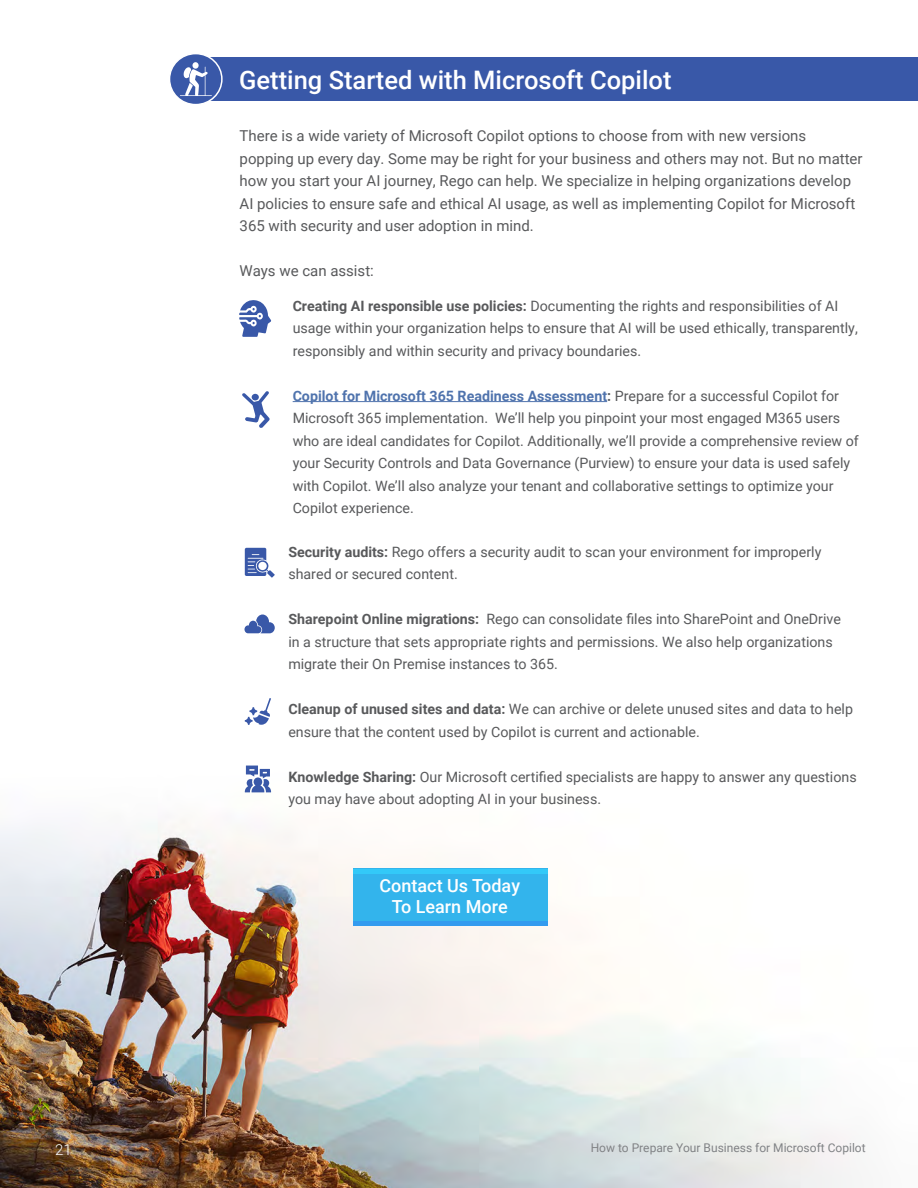
<style>
.page{position:relative;width:918px;height:1188px;background:#fff}
.page>*{position:absolute;margin:0;border:0;box-sizing:border-box;transform-origin:0 0}
.t1{font:500 25.5px "Roboto";color:#fff}
.t2{font:500 18px/21px "Roboto";color:#fff;text-align:center}
.t3{font:15px/22.5px "Roboto";color:#58595b}
.t4{font:300 15px "Roboto";color:#fff}
.t5{font:14.25px/22.5px "Roboto";color:#58595b}
.t6{font:12px "Roboto";color:#808285}
.s1{font-weight:700}
.s2{font-weight:700;color:#4f73ad}
</style>
<div class="page">
<div style="left:196px;top:57px;width:722px;height:44px;background:#3958a8"></div>
<img style="left:0;top:765px;width:855px;height:423px">
<div style="left:170px;top:54px;width:52px;height:51px;background:#3958a8;border-radius:50%"></div>
<div style="left:169px;top:53px;width:54px;height:52px;border:2px solid #fff;border-radius:50%"></div>
<hr style="left:293px;top:401px;width:314px;height:1px;background:#4f73ad">
<svg style="left:239px;top:300px;width:32px;height:37px"></svg>
<svg style="left:242px;top:391px;width:28px;height:37px"></svg>
<div style="left:252px;top:394px;width:7px;height:6px;background:#3958a8;border-radius:50%"></div>
<svg style="left:180px;top:67px;width:32px;height:29px"></svg>
<svg style="left:192px;top:62px;width:7px;height:7px"></svg>
<svg style="left:245px;top:548px;width:30px;height:30px"></svg>
<svg style="left:245px;top:615px;width:30px;height:18px"></svg>
<svg style="left:245px;top:698px;width:26px;height:27px"></svg>
<svg style="left:245px;top:766px;width:26px;height:26px"></svg>
<div style="left:353px;top:869px;width:195px;height:57px;background:#33b4ec"></div>
<hr style="left:353px;top:869px;width:195px;height:4px;background:#33c9f8">
<div style="left:353px;top:921px;width:195px;height:5px;background:#339bef"></div>
<h1 class="t1" style="left:239px;top:62px;width:434px">Getting Started with Microsoft Copilot</h1>
<p class="t3" style="left:240px;top:124px;width:625px">There is a wide variety of Microsoft Copilot options to choose from with new versions popping up every day. Some may be right for your business and others may not. But no matter how you start your AI journey, Rego can help. We specialize in helping organizations develop AI policies to ensure safe and ethical AI usage, as well as implementing Copilot for Microsoft 365 with security and user adoption in mind.</p>
<p class="t3" style="left:240px;top:259px;width:136px">Ways we can assist:</p>
<p class="t5" style="left:293px;top:294px;width:567px"><span class="s1">Creating AI responsible use policies:</span> Documenting the rights and responsibilities of AI usage within your organization helps to ensure that AI will be used ethically, transparently, responsibly and within security and privacy boundaries.</p>
<p class="t5" style="left:293px;top:384px;width:568px"><span class="s2">Copilot for Microsoft 365 Readiness Assessment</span><span class="s1">:</span> Prepare for a successful Copilot for Microsoft 365 implementation. We’ll help you pinpoint your most engaged M365 users who are ideal candidates for Copilot. Additionally, we’ll provide a comprehensive review of your Security Controls and Data Governance (Purview) to ensure your data is used safely with Copilot. We’ll also analyze your tenant and collaborative settings to optimize your Copilot experience.</p>
<p class="t5" style="left:288px;top:540px;width:535px"><span class="s1">Security audits:</span> Rego offers a security audit to scan your environment for improperly shared or secured content.</p>
<p class="t5" style="left:288px;top:607px;width:554px"><span class="s1">Sharepoint Online migrations:</span> Rego can consolidate files into SharePoint and OneDrive in a structure that sets appropriate rights and permissions. We also help organizations migrate their On Premise instances to 365.</p>
<p class="t5" style="left:288px;top:697px;width:566px"><span class="s1">Cleanup of unused sites and data:</span> We can archive or delete unused sites and data to help ensure that the content used by Copilot is current and actionable.</p>
<p class="t5" style="left:288px;top:765px;width:570px"><span class="s1">Knowledge Sharing:</span> Our Microsoft certified specialists are happy to answer any questions you may have about adopting AI in your business.</p>
<p class="t2" style="left:380px;top:875px;width:142px">Contact Us Today<br>To Learn More</p>
<p class="t4" style="left:55px;top:1139px;width:18px">21</p>
<p class="t6" style="left:591px;top:1139px;width:277px">How to Prepare Your Business for Microsoft Copilot</p>
</div>
